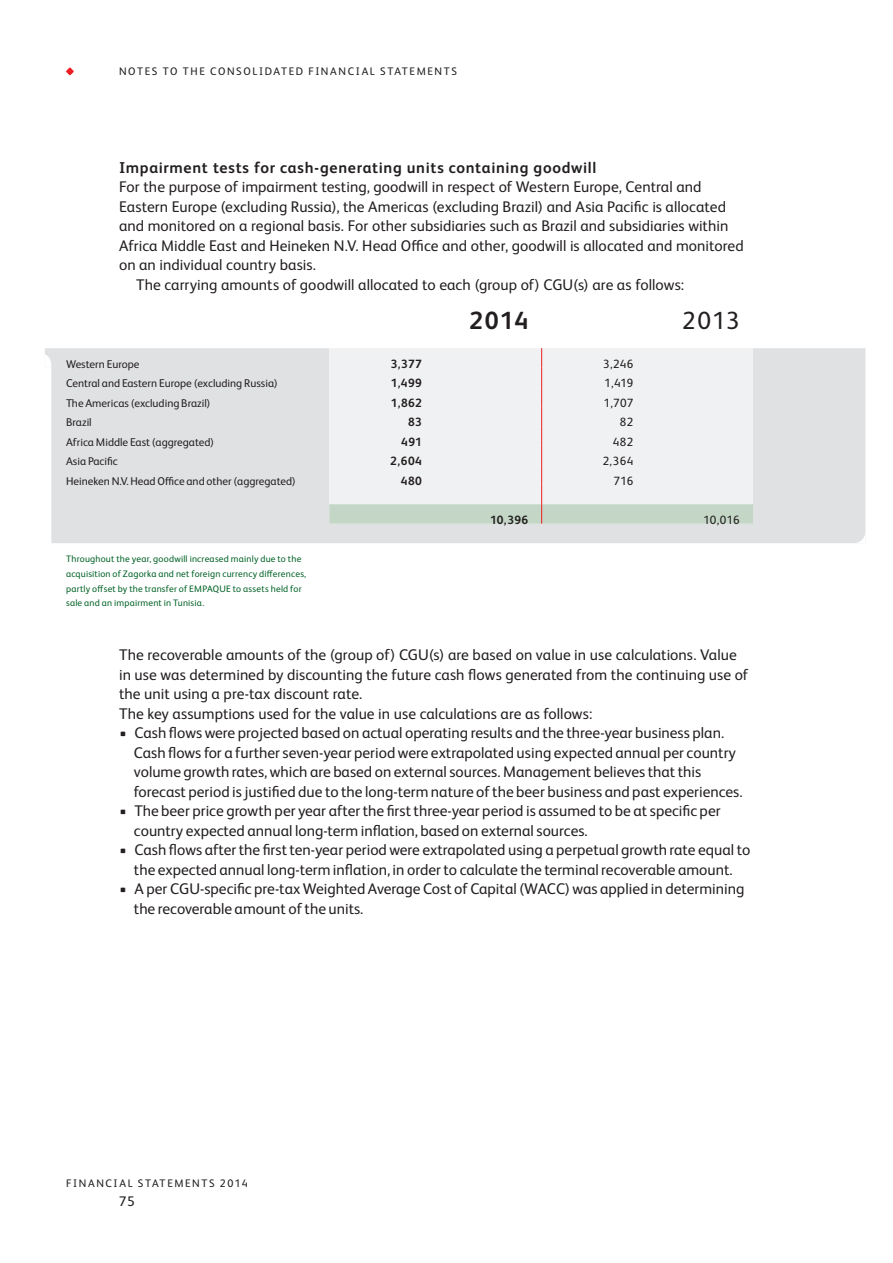
<style>
.page{position:relative;width:893px;height:1263px;background:#fff}
.page>*{position:absolute;margin:0;border:0;box-sizing:border-box;transform-origin:0 0}
.t1{font:700 24.9px "HEINEKEN Core";color:#231f20}
.t2{font:24.9px "HEINEKEN Core";color:#231f20}
.t3{font:700 15.75px "HEINEKEN Core";letter-spacing:.04em;color:#231f20}
.t4{font:15.45px/19.5px "HEINEKEN Core";color:#231f20}
.t5{font:13.95px "HEINEKEN Core";color:#231f20}
.t6{font:700 12px "HEINEKEN Core";letter-spacing:.035em;color:#231f20}
.t7{font:12px "HEINEKEN Core";letter-spacing:.02em;color:#231f20}
.t8{font:11.25px "HEINEKEN Core";color:#231f20}
.t9{font:10.95px "HEINEKEN Core";letter-spacing:.15em;color:#231f20}
.t10{font:9.3px/14.7px "HEINEKEN Core";letter-spacing:.02em;color:#016226}
</style>
<div class="page">
<svg style="left:66px;top:68px;width:8px;height:7px"></svg>
<div style="left:45px;top:348px;width:820px;height:195px;background:#e0e1e3"></div>
<svg style="left:329px;top:348px;width:424px;height:176px"></svg>
<svg style="left:45px;top:354px;width:6px;height:189px"></svg>
<svg style="left:853px;top:531px;width:12px;height:12px"></svg>
<p class="t9" style="left:119px;top:67px;width:339px">NOTES TO THE CONSOLIDATED FINANCIAL STATEMENTS</p>
<p class="t3" style="left:119px;top:160px;width:479px">Impairment tests for cash-generating units containing goodwill</p>
<p class="t4" style="left:119px;top:179px;width:584px">For the purpose of impairment testing, goodwill in respect of Western Europe, Central and</p>
<p class="t4" style="left:119px;top:198px;width:608px">Eastern Europe (excluding Russia), the Americas (excluding Brazil) and Asia Pacific is allocated</p>
<p class="t4" style="left:119px;top:218px;width:610px">and monitored on a regional basis. For other subsidiaries such as Brazil and subsidiaries within</p>
<p class="t4" style="left:119px;top:237px;width:626px">Africa Middle East and Heineken N.V. Head Office and other, goodwill is allocated and monitored</p>
<p class="t4" style="left:119px;top:257px;width:198px">on an individual country basis.</p>
<p class="t4" style="left:136px;top:276px;width:549px">The carrying amounts of goodwill allocated to each (group of) CGU(s) are as follows:</p>
<h1 class="t1" style="left:469px;top:308px;width:61px">2014</h1>
<h1 class="t2" style="left:682px;top:311px;width:59px">2013</h1>
<p class="t8" style="left:66px;top:360px;width:75px">Western Europe</p>
<p class="t6" style="left:391px;top:358px;width:33px">3,377</p>
<p class="t7" style="left:603px;top:359px;width:32px">3,246</p>
<p class="t8" style="left:66px;top:379px;width:213px">Central and Eastern Europe (excluding Russia)</p>
<p class="t6" style="left:391px;top:377px;width:33px">1,499</p>
<p class="t7" style="left:604px;top:379px;width:30px">1,419</p>
<p class="t8" style="left:66px;top:399px;width:146px">The Americas (excluding Brazil)</p>
<p class="t6" style="left:391px;top:397px;width:33px">1,862</p>
<p class="t7" style="left:604px;top:398px;width:31px">1,707</p>
<p class="t8" style="left:66px;top:418px;width:27px">Brazil</p>
<p class="t6" style="left:408px;top:416px;width:15px">83</p>
<p class="t7" style="left:620px;top:418px;width:15px">82</p>
<p class="t8" style="left:66px;top:438px;width:150px">Africa Middle East (aggregated)</p>
<p class="t6" style="left:401px;top:436px;width:22px">491</p>
<p class="t7" style="left:613px;top:437px;width:22px">482</p>
<p class="t8" style="left:66px;top:457px;width:53px">Asia Pacific</p>
<p class="t6" style="left:390px;top:455px;width:33px">2,604</p>
<p class="t7" style="left:602px;top:457px;width:32px">2,364</p>
<p class="t8" style="left:66px;top:477px;width:231px">Heineken N.V. Head Office and other (aggregated)</p>
<p class="t6" style="left:401px;top:475px;width:23px">480</p>
<p class="t7" style="left:613px;top:476px;width:21px">716</p>
<p class="t6" style="left:490px;top:514px;width:40px">10,396</p>
<p class="t7" style="left:703px;top:515px;width:38px">10,016</p>
<p class="t10" style="left:66px;top:553px;width:241px">Throughout the year, goodwill increased mainly due to the acquisition of Zagorka and net foreign currency differences, partly offset by the transfer of EMPAQUE to assets held for sale and an impairment in Tunisia.</p>
<p class="t4" style="left:119px;top:647px;width:630px">The recoverable amounts of the (group of) CGU(s) are based on value in use calculations. Value in use was determined by discounting the future cash flows generated from the continuing use of the unit using a pre-tax discount rate.<br>The key assumptions used for the value in use calculations are as follows:</p>
<p class="t4" style="left:134px;top:725px;width:610px;text-indent:-15px">• Cash flows were projected based on actual operating results and the three-year business plan.<br>Cash flows for a further seven-year period were extrapolated using expected annual per country volume growth rates, which are based on external sources. Management believes that this forecast period is justified due to the long-term nature of the beer business and past experiences.</p>
<p class="t4" style="left:134px;top:803px;width:588px;text-indent:-15px">• The beer price growth per year after the first three-year period is assumed to be at specific per country expected annual long-term inflation, based on external sources.</p>
<p class="t4" style="left:119px;top:842px;width:632px;text-align:center">• Cash flows after the first ten-year period were extrapolated using a perpetual growth rate equal to the expected annual long-term inflation, in order to calculate the terminal recoverable amount.</p>
<p class="t4" style="left:134px;top:881px;width:612px;text-indent:-15px">• A per CGU-specific pre-tax Weighted Average Cost of Capital (WACC) was applied in determining the recoverable amount of the units.</p>
<p class="t9" style="left:66px;top:1179px;width:183px">FINANCIAL STATEMENTS 2014</p>
<p class="t5" style="left:119px;top:1196px;width:18px">75</p>
</div>
